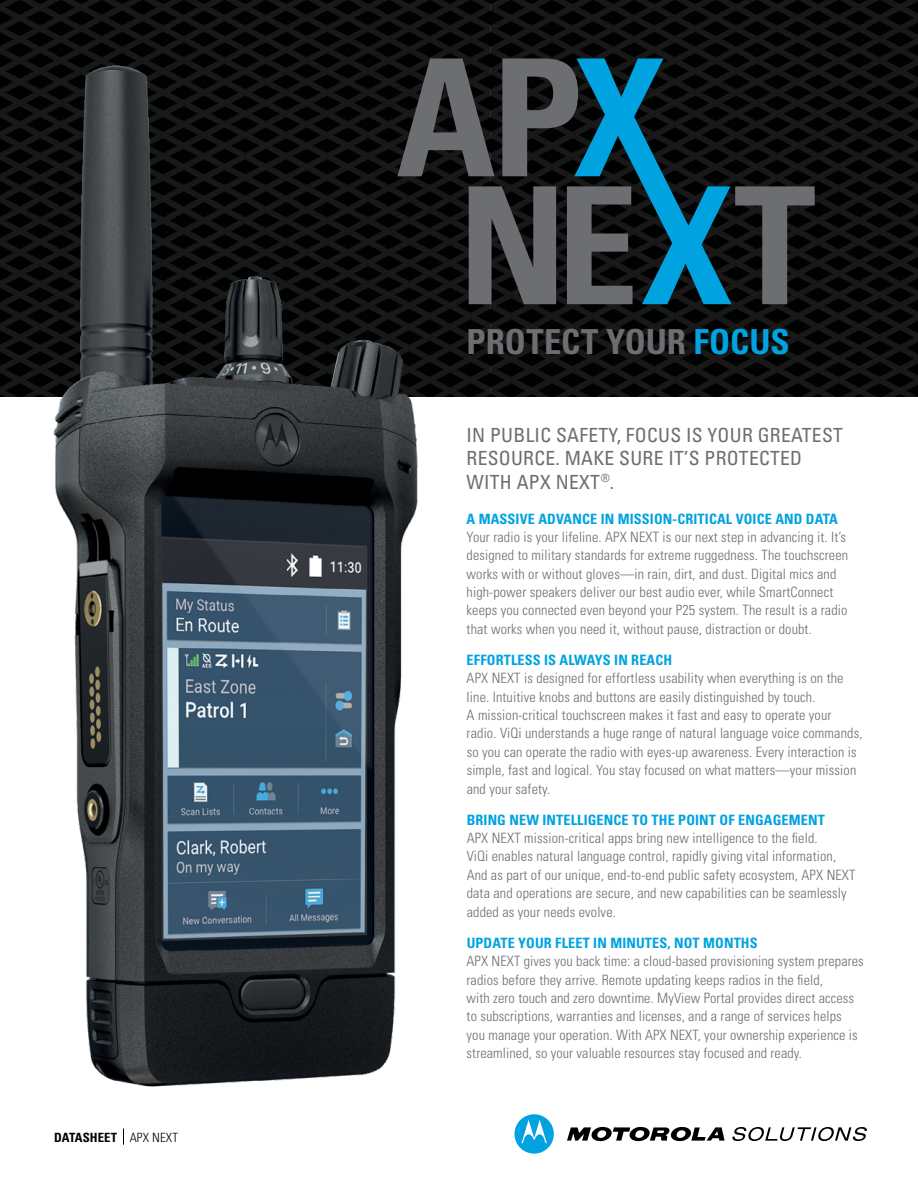
<style>
.page{position:relative;width:918px;height:1188px;background:#fff}
.page>*{position:absolute;margin:0;border:0;box-sizing:border-box;transform-origin:0 0}
.t1{font:700 condensed 34.5px "Univers";color:#6d6e71}
.t2{font:condensed 19.5px/23.2px "Univers";letter-spacing:.015em;color:#6d6e71}
.t3{font:300 condensed 14.25px/18.3px "Univers LT Std";letter-spacing:.01em;color:#6d6e71}
.t4{font:700 condensed 14.25px "Univers";letter-spacing:.01em;color:#00a3e0}
.t5{font:700 condensed 12.75px "Univers";letter-spacing:.01em;color:#000}
.s1{font-family:"Univers LT Std";font-weight:300}
.s2{color:#00a3e0}
</style>
<div class="page">
<img style="left:0;top:0;width:918px;height:397px">
<svg style="left:567px;top:1127px;width:158px;height:15px"></svg>
<svg style="left:514px;top:1114px;width:40px;height:40px"></svg>
<svg style="left:732px;top:1127px;width:135px;height:14px"></svg>
<svg style="left:123px;top:1128px;width:1px;height:17px"></svg>
<svg style="left:503px;top:58px;width:312px;height:246px;background:#213a43"></svg>
<img style="left:0;top:8px;width:503px;height:1079px">
<p class="t5" style="left:54px;top:1129px;width:126px">DATASHEET <span class="s1">APX NEXT</span></p>
<h1 class="t1" style="left:467px;top:321px;width:325px">PROTECT YOUR <span class="s2">FOCUS</span></h1>
<h2 class="t2" style="left:467px;top:423px;width:378px">IN PUBLIC SAFETY, FOCUS IS YOUR GREATEST<br>RESOURCE. MAKE SURE IT’S PROTECTED<br>WITH APX NEXT<sup>®</sup>.</h2>
<p class="t4" style="left:467px;top:510px;width:373px">A MASSIVE ADVANCE IN MISSION-CRITICAL VOICE AND DATA</p>
<p class="t3" style="left:467px;top:528px;width:383px">Your radio is your lifeline. APX NEXT is our next step in advancing it. It’s designed to military standards for extreme ruggedness. The touchscreen works with or without gloves—in rain, dirt, and dust. Digital mics and high-power speakers deliver our best audio ever, while SmartConnect keeps you connected even beyond your P25 system. The result is a radio that works when you need it, without pause, distraction or doubt.</p>
<p class="t4" style="left:467px;top:651px;width:207px">EFFORTLESS IS ALWAYS IN REACH</p>
<p class="t3" style="left:467px;top:669px;width:397px">APX NEXT is designed for effortless usability when everything is on the line. Intuitive knobs and buttons are easily distinguished by touch.<br>A mission-critical touchscreen makes it fast and easy to operate your radio. ViQi understands a huge range of natural language voice commands, so you can operate the radio with eyes-up awareness. Every interaction is simple, fast and logical. You stay focused on what matters—your mission and your safety.</p>
<p class="t4" style="left:467px;top:811px;width:360px">BRING NEW INTELLIGENCE TO THE POINT OF ENGAGEMENT</p>
<p class="t3" style="left:467px;top:829px;width:390px">APX NEXT mission-critical apps bring new intelligence to the field.<br>ViQi enables natural language control, rapidly giving vital information, And as part of our unique, end-to-end public safety ecosystem, APX NEXT data and operations are secure, and new capabilities can be seamlessly added as your needs evolve.</p>
<p class="t4" style="left:467px;top:934px;width:292px">UPDATE YOUR FLEET IN MINUTES, NOT MONTHS</p>
<p class="t3" style="left:467px;top:952px;width:399px">APX NEXT gives you back time: a cloud-based provisioning system prepares radios before they arrive. Remote updating keeps radios in the field,<br>with zero touch and zero downtime. MyView Portal provides direct access to subscriptions, warranties and licenses, and a range of services helps<br>you manage your operation. With APX NEXT, your ownership experience is streamlined, so your valuable resources stay focused and ready.</p>
</div>
